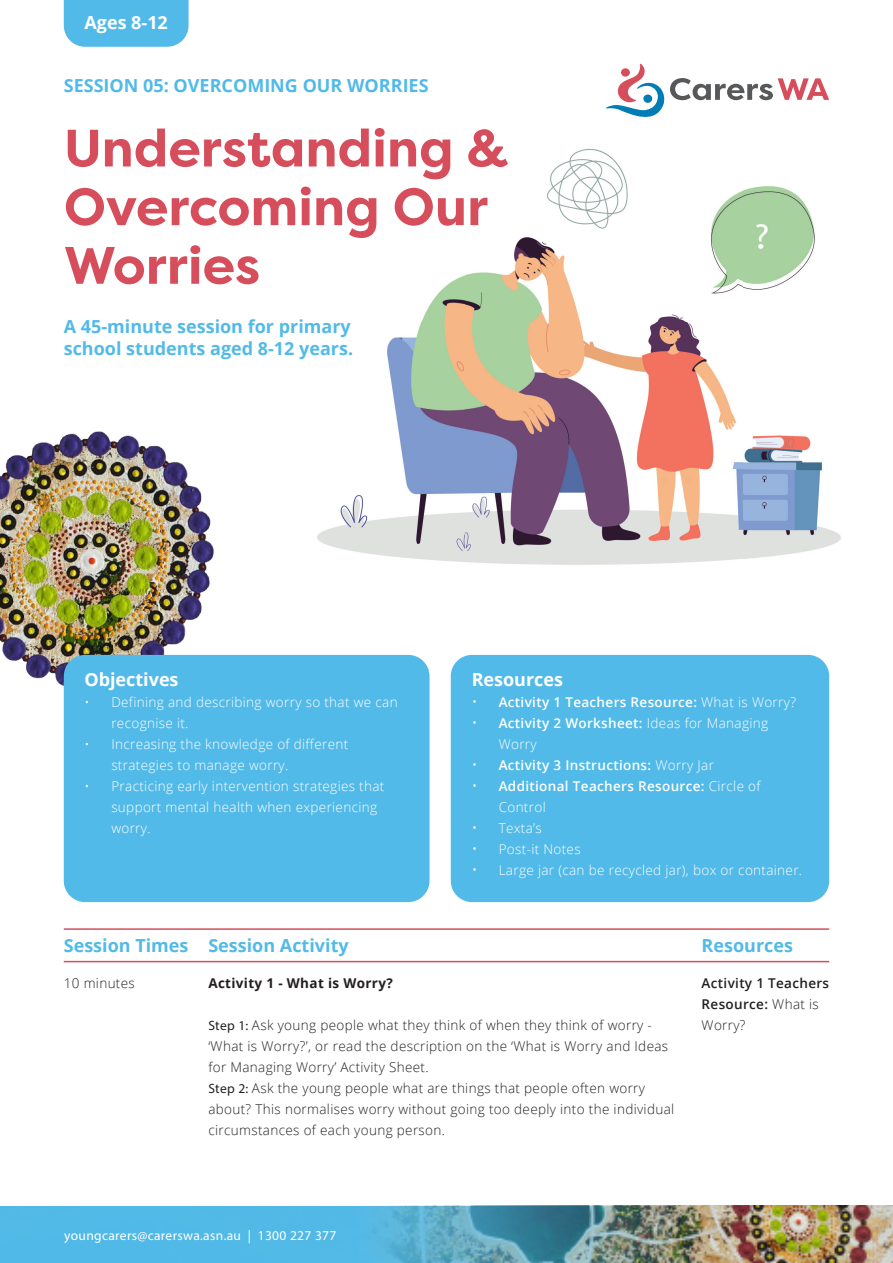
<style>
.page{position:relative;width:893px;height:1263px;background:#fff}
.page>*{position:absolute;margin:0;border:0;box-sizing:border-box;transform-origin:0 0}
.t1{font:700 52.5px/58.7px "Filson Pro";color:#d64e5b}
.Sub-heading{font:700 18px/22.5px "Open Sans";color:#52bae8}
.Sub-heading-2{font:700 18px "Open Sans";color:#fff}
.Body_-_Black{font:300 13.5px/21px "Open Sans";letter-spacing:.025em;color:#231f20}
.t2{font:300 13.5px/21px "Open Sans";letter-spacing:.025em;color:#fff}
.t3{font:600 13.5px/21px "Open Sans";letter-spacing:.025em;color:#fff}
.Body_-_Black-2{font:13.5px "Myriad Pro";letter-spacing:.025em;color:#fff}
.Body_-_Black-3{font:600 13.5px/21px "Open Sans";letter-spacing:.025em;color:#231f20}
.Body_-_Black-4{font:700 13.5px "Open Sans";letter-spacing:.025em;color:#231f20}
.s1{font-weight:300;font-size:15px}
.s2{font-weight:300}
.s3{font-size:15px}
.s4{font-weight:600}
.s5{font-family:"Myriad Pro";font-weight:400}
</style>
<div class="page">
<img style="left:224px;top:63px;width:617px;height:592px">
<img style="left:0;top:431px;width:224px;height:273px">
<div style="left:64px;top:0;width:125px;height:47px;background:#52bae8"></div>
<img style="left:0;top:1205px;width:893px;height:58px">
<div style="left:64px;top:655px;width:365px;height:247px;background:#52bae8;border-radius:21px"></div>
<div style="left:451px;top:655px;width:378px;height:247px;background:#52bae8;border-radius:21px"></div>
<hr style="left:64px;top:928px;width:765px;height:2px;background:#d64e5b">
<hr style="left:64px;top:961px;width:765px;height:1px;background:#d64e5b">
<svg style="left:606px;top:64px;width:223px;height:53px"></svg>
<p class="Sub-heading-2" style="left:84px;top:10px;width:85px">Ages 8-12</p>
<p class="Sub-heading" style="left:64px;top:74px;width:366px">SESSION 05: OVERCOMING OUR WORRIES</p>
<p class="t1" style="left:64px;top:120px;width:446px">Understanding &amp;</p>
<p class="t1" style="left:64px;top:178px;width:426px">Overcoming Our<br>Worries</p>
<p class="Sub-heading" style="left:64px;top:314px;width:291px">A 45-minute session for primary school students aged 8-12 years.</p>
<p class="Sub-heading-2" style="left:84px;top:667px;width:96px">Objectives</p>
<p class="t2" style="left:111px;top:691px;width:288px;text-indent:-27px">• Defining and describing worry so that we can recognise it.</p>
<p class="t2" style="left:111px;top:733px;width:238px;text-indent:-27px">• Increasing the knowledge of different strategies to manage worry.</p>
<p class="t2" style="left:111px;top:775px;width:275px;text-indent:-27px">• Practicing early intervention strategies that support mental health when experiencing worry.</p>
<p class="Sub-heading-2" style="left:472px;top:667px;width:93px">Resources</p>
<p class="t3" style="left:472px;top:692px;width:326px"><span class="s1">•</span> Activity 1 Teachers Resource: <span class="s2">What is Worry?</span></p>
<p class="t2" style="left:499px;top:712px;width:271px;text-indent:-27px"><span class="s3">•</span> <span class="s4">Activity 2 Worksheet:</span> Ideas for Managing<br>Worry</p>
<p class="t3" style="left:472px;top:755px;width:244px"><span class="s1">•</span> Activity 3 Instructions: <span class="s2">Worry Jar</span></p>
<p class="t3" style="left:499px;top:776px;width:263px;text-indent:-27px"><span class="s1">•</span> Additional Teachers Resource: <span class="s2">Circle of<br>Control</span></p>
<p class="t2" style="left:472px;top:817px;width:72px"><span class="s3">•</span> Texta’s</p>
<p class="t2" style="left:472px;top:838px;width:110px"><span class="s3">•</span> Post-it Notes</p>
<p class="t2" style="left:472px;top:859px;width:332px"><span class="s3">•</span> Large jar (can be recycled jar), box or container.</p>
<p class="Sub-heading" style="left:64px;top:934px;width:126px">Session Times</p>
<p class="Sub-heading" style="left:208px;top:934px;width:142px">Session Activity</p>
<p class="Sub-heading" style="left:702px;top:934px;width:93px">Resources</p>
<p class="Body_-_Black-3" style="left:702px;top:972px;width:129px">Activity 1 Teachers<br>Resource: <span class="s2">What is<br>Worry?</span></p>
<p class="Body_-_Black" style="left:64px;top:972px;width:73px">10 minutes</p>
<p class="Body_-_Black-4" style="left:208px;top:973px;width:186px">Activity 1 - What is Worry?</p>
<p class="Body_-_Black" style="left:208px;top:1014px;width:461px"><span class="s5">Step 1:</span> Ask young people what they think of when they think of worry - ‘What is Worry?’, or read the description on the ‘What is Worry and Ideas for Managing Worry’ Activity Sheet.</p>
<p class="Body_-_Black" style="left:208px;top:1077px;width:467px"><span class="s5">Step 2:</span> Ask the young people what are things that people often worry about? This normalises worry without going too deeply into the individual circumstances of each young person.</p>
<p class="Body_-_Black-2" style="left:64px;top:1227px;width:274px">youngcarers@carerswa.asn.au | 1300 227 377</p>
</div>
